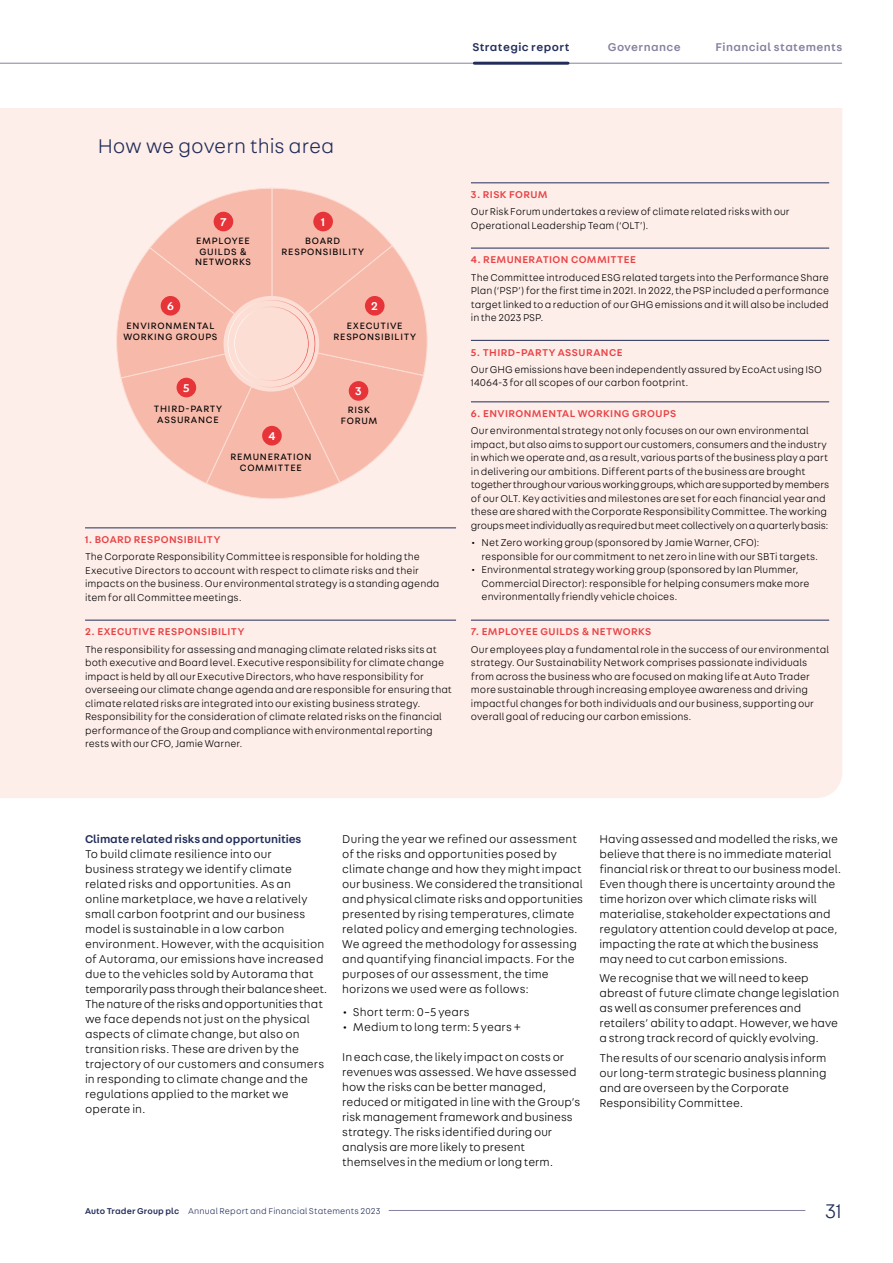
<style>
.page{position:relative;width:893px;height:1263px;background:#fff}
.page>*{position:absolute;margin:0;border:0;box-sizing:border-box;transform-origin:0 0}
.t1{font:300 21px "AT Fabriga";color:#222d5a}
.t2{font:300 12px/15px "AT Fabriga";color:#000}
.t3{font:500 12px "AT Fabriga";color:#222d5a}
.t4{font:500 12px "AT Fabriga";letter-spacing:.04em;color:#86819f}
.t5{font:500 12px "AT Fabriga";letter-spacing:.035em;color:#222d5a}
.t6{font:500 12px "AT Fabriga";color:#fff}
.t7{font:300 10.5px/13.5px "AT Fabriga";letter-spacing:.005em;color:#000}
.t8{font:500 10.5px "AT Fabriga";letter-spacing:.04em;color:#e84245}
.t9{font:9.75px/10.5px "AT Fabriga";letter-spacing:.075em;color:#000;text-align:center}
.t10{font:300 9px "AT Fabriga";letter-spacing:.02em;color:#222d5a}
.s1{font-weight:500}
</style>
<div class="page">
<div style="left:0;top:108px;width:842px;height:690px;background:#feeeea"></div>
<svg style="left:110px;top:188px;width:324px;height:316px;background:#f9c9bd"></svg>
<div style="left:365px;top:296px;width:20px;height:20px;background:#e73439;border-radius:50%"></div>
<div style="left:349px;top:381px;width:19px;height:20px;background:#e73439;border-radius:50%"></div>
<div style="left:262px;top:426px;width:20px;height:19px;background:#e73439;border-radius:50%"></div>
<div style="left:177px;top:378px;width:19px;height:19px;background:#e73439;border-radius:50%"></div>
<div style="left:161px;top:296px;width:19px;height:20px;background:#e73439;border-radius:50%"></div>
<hr style="left:85px;top:528px;width:371px;height:1px;background:#222d5a">
<hr style="left:85px;top:620px;width:371px;height:1px;background:#222d5a">
<hr style="left:471px;top:183px;width:358px;height:1px;background:#222d5a">
<hr style="left:471px;top:248px;width:358px;height:1px;background:#222d5a">
<hr style="left:471px;top:340px;width:358px;height:1px;background:#222d5a">
<hr style="left:471px;top:402px;width:358px;height:1px;background:#222d5a">
<hr style="left:471px;top:620px;width:358px;height:1px;background:#222d5a">
<hr style="left:389px;top:1210px;width:416px;height:1px;background:#86819f">
<hr style="left:0;top:63px;width:842px;height:1px;background:#86819f">
<hr style="left:474px;top:62px;width:94px;height:3px;background:#222d5a">
<p class="t5" style="left:472px;top:39px;width:99px">Strategic report</p>
<p class="t4" style="left:608px;top:39px;width:74px">Governance</p>
<p class="t4" style="left:715px;top:39px;width:128px">Financial statements</p>
<h1 class="t1" style="left:98px;top:133px;width:238px">How we govern this area</h1>
<p class="t6" style="left:220px;top:214px;width:8px">7</p>
<p class="t9" style="left:195px;top:235px;width:58px">EMPLOYEE<br>GUILDS &amp;<br>NETWORKS</p>
<p class="t6" style="left:321px;top:214px;width:5px">1</p>
<p class="t9" style="left:282px;top:235px;width:84px">BOARD<br>RESPONSIBILITY</p>
<p class="t6" style="left:167px;top:298px;width:8px">6</p>
<p class="t6" style="left:371px;top:298px;width:8px">2</p>
<p class="t9" style="left:123px;top:321px;width:96px">ENVIRONMENTAL<br>WORKING GROUPS</p>
<p class="t9" style="left:334px;top:321px;width:84px">EXECUTIVE<br>RESPONSIBILITY</p>
<p class="t6" style="left:183px;top:380px;width:8px">5</p>
<p class="t6" style="left:355px;top:383px;width:8px">3</p>
<p class="t9" style="left:154px;top:403px;width:70px">THIRD-PARTY<br>ASSURANCE</p>
<p class="t9" style="left:341px;top:404px;width:38px">RISK<br>FORUM</p>
<p class="t6" style="left:268px;top:428px;width:9px">4</p>
<p class="t9" style="left:230px;top:451px;width:83px">REMUNERATION<br>COMMITTEE</p>
<p class="t8" style="left:85px;top:532px;width:137px">1. BOARD RESPONSIBILITY</p>
<p class="t7" style="left:85px;top:550px;width:356px">The Corporate Responsibility Committee is responsible for holding the Executive Directors to account with respect to climate risks and their impacts on the business. Our environmental strategy is a standing agenda item for all Committee meetings.</p>
<p class="t8" style="left:85px;top:625px;width:161px">2. EXECUTIVE RESPONSIBILITY</p>
<p class="t7" style="left:85px;top:642px;width:368px">The responsibility for assessing and managing climate related risks sits at both executive and Board level. Executive responsibility for climate change impact is held by all our Executive Directors, who have responsibility for overseeing our climate change agenda and are responsible for ensuring that climate related risks are integrated into our existing business strategy.<br>Responsibility for the consideration of climate related risks on the financial performance of the Group and compliance with environmental reporting rests with our CFO, Jamie Warner.</p>
<p class="t8" style="left:471px;top:187px;width:78px">3. RISK FORUM</p>
<p class="t7" style="left:471px;top:205px;width:320px">Our Risk Forum undertakes a review of climate related risks with our<br>Operational Leadership Team (‘OLT’).</p>
<p class="t8" style="left:471px;top:253px;width:166px">4. REMUNERATION COMMITTEE</p>
<p class="t7" style="left:471px;top:270px;width:360px;text-align:justify">The Committee introduced ESG related targets into the Performance Share Plan (‘PSP’) for the first time in 2021. In 2022, the PSP included a performance target linked to a reduction of our GHG emissions and it will also be included in the 2023 PSP.</p>
<p class="t8" style="left:471px;top:345px;width:153px">5. THIRD-PARTY ASSURANCE</p>
<p class="t7" style="left:471px;top:362px;width:352px">Our GHG emissions have been independently assured by EcoAct using ISO<br>14064-3 for all scopes of our carbon footprint.</p>
<p class="t8" style="left:471px;top:406px;width:207px">6. ENVIRONMENTAL WORKING GROUPS</p>
<p class="t7" style="left:471px;top:424px;width:360px">Our environmental strategy not only focuses on our own environmental impact, but also aims to support our customers, consumers and the industry in which we operate and, as a result, various parts of the business play a part in delivering our ambitions. Different parts of the business are brought together through our various working groups, which are supported by members of our OLT. Key activities and milestones are set for each financial year and these are shared with the Corporate Responsibility Committee. The working groups meet individually as required but meet collectively on a quarterly basis:</p>
<p class="t7" style="left:482px;top:536px;width:338px;text-indent:-11px">• Net Zero working group (sponsored by Jamie Warner, CFO): responsible for our commitment to net zero in line with our SBTi targets.</p>
<p class="t7" style="left:482px;top:563px;width:330px;text-indent:-11px">• Environmental strategy working group (sponsored by Ian Plummer,<br>Commercial Director): responsible for helping consumers make more environmentally friendly vehicle choices.</p>
<p class="t8" style="left:471px;top:625px;width:182px">7. EMPLOYEE GUILDS &amp; NETWORKS</p>
<p class="t7" style="left:471px;top:642px;width:360px">Our employees play a fundamental role in the success of our environmental strategy. Our Sustainability Network comprises passionate individuals from across the business who are focused on making life at Auto Trader more sustainable through increasing employee awareness and driving impactful changes for both individuals and our business, supporting our overall goal of reducing our carbon emissions.</p>
<p class="t3" style="left:85px;top:831px;width:218px">Climate related risks and opportunities</p>
<p class="t2" style="left:85px;top:846px;width:244px">To build climate resilience into our<br>business strategy we identify climate related risks and opportunities. As an online marketplace, we have a relatively small carbon footprint and our business model is sustainable in a low carbon environment. However, with the acquisition of Autorama, our emissions have increased due to the vehicles sold by Autorama that temporarily pass through their balance sheet.<br>The nature of the risks and opportunities that we face depends not just on the physical aspects of climate change, but also on transition risks. These are driven by the trajectory of our customers and consumers in responding to climate change and the regulations applied to the market we operate in.</p>
<p class="t2" style="left:342px;top:831px;width:242px">During the year we refined our assessment of the risks and opportunities posed by climate change and how they might impact our business. We considered the transitional and physical climate risks and opportunities presented by rising temperatures, climate related policy and emerging technologies.<br>We agreed the methodology for assessing and quantifying financial impacts. For the purposes of our assessment, the time horizons we used were as follows:</p>
<p class="t2" style="left:342px;top:1004px;width:129px">• Short term: 0–5 years</p>
<p class="t2" style="left:342px;top:1019px;width:180px">• Medium to long term: 5 years +</p>
<p class="t2" style="left:342px;top:1049px;width:240px">In each case, the likely impact on costs or revenues was assessed. We have assessed how the risks can be better managed, reduced or mitigated in line with the Group’s risk management framework and business strategy. The risks identified during our analysis are more likely to present themselves in the medium or long term.</p>
<p class="t2" style="left:600px;top:831px;width:243px">Having assessed and modelled the risks, we believe that there is no immediate material financial risk or threat to our business model.<br>Even though there is uncertainty around the time horizon over which climate risks will materialise, stakeholder expectations and regulatory attention could develop at pace, impacting the rate at which the business may need to cut carbon emissions.</p>
<p class="t2" style="left:600px;top:970px;width:241px">We recognise that we will need to keep abreast of future climate change legislation as well as consumer preferences and retailers’ ability to adapt. However, we have a strong track record of quickly evolving.</p>
<p class="t2" style="left:600px;top:1050px;width:228px">The results of our scenario analysis inform our long-term strategic business planning and are overseen by the Corporate Responsibility Committee.</p>
<p class="t10" style="left:85px;top:1205px;width:297px"><span class="s1">Auto Trader Group plc</span> Annual Report and Financial Statements 2023</p>
<h1 class="t1" style="left:825px;top:1198px;width:18px">31</h1>
</div>
